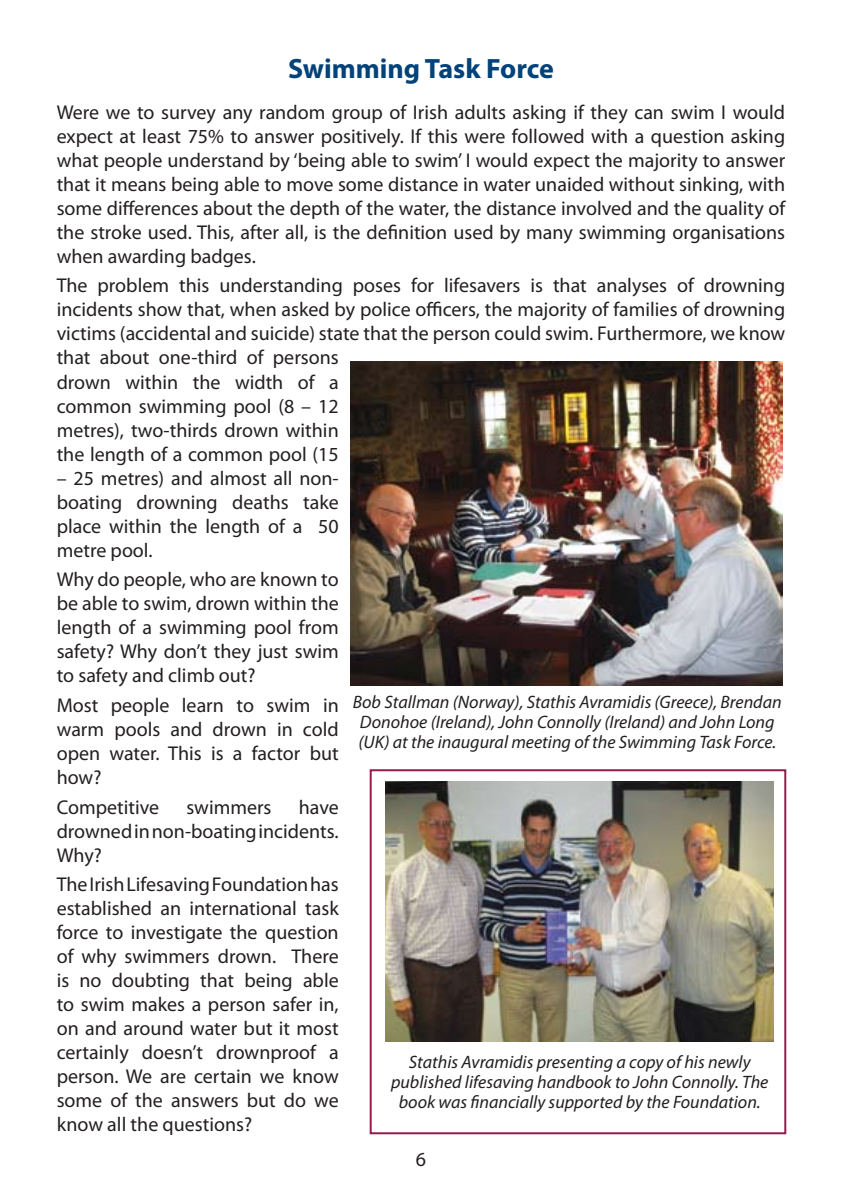
<style>
.page{position:relative;width:842px;height:1191px;background:#fff}
.page>*{position:absolute;margin:0;border:0;box-sizing:border-box;transform-origin:0 0}
.t1{font:700 28px "Myriad Pro";color:#00427a}
.t2{font:20px/24px "Myriad Pro";color:#231f20;text-align:justify}
.t3{font:italic 18px/20px "Myriad Pro";color:#231f20;text-align:center}
</style>
<div class="page">
<div style="left:370px;top:769px;width:416px;height:365px;border:2px solid #981a4d"></div>
<img style="left:386px;top:781px;width:388px;height:260px">
<img style="left:350px;top:361px;width:433px;height:325px">
<h1 class="t1" style="left:288px;top:50px;width:267px">Swimming Task Force</h1>
<p class="t2" style="left:57px;top:100px;width:730px">Were we to survey any random group of Irish adults asking if they can swim I would expect at least 75% to answer positively. If this were followed with a question asking what people understand by ‘being able to swim’ I would expect the majority to answer that it means being able to move some distance in water unaided without sinking, with some differences about the depth of the water, the distance involved and the quality of the stroke used. This, after all, is the definition used by many swimming organisations when awarding badges.</p>
<p class="t2" style="left:57px;top:273px;width:730px;text-align:left">The problem this understanding poses for lifesavers is that analyses of drowning incidents show that, when asked by police officers, the majority of families of drowning victims (accidental and suicide) state that the person could swim. Furthermore, we know that about one-third of persons<br>drown within the width of a<br>common swimming pool (8 – 12<br>metres), two-thirds drown within<br>the length of a common pool (15</p>
<p class="t2" style="left:57px;top:465px;width:284px">– 25 metres) and almost all non&shy;boating drowning deaths take place within the length of a 50 metre pool.</p>
<p class="t2" style="left:57px;top:567px;width:284px">Why do people, who are known to be able to swim, drown within the length of a swimming pool from safety? Why don’t they just swim to safety and climb out?</p>
<p class="t2" style="left:57px;top:693px;width:284px">Most people learn to swim in warm pools and drown in cold open water. This is a factor but how?</p>
<p class="t2" style="left:57px;top:794px;width:104px">Competitive</p>
<p class="t2" style="left:186px;top:794px;width:87px">swimmers</p>
<p class="t3" style="left:353px;top:692px;width:430px">Bob Stallman (Norway), Stathis Avramidis (Greece), Brendan<br>Donohoe (Ireland), John Connolly (Ireland) and John Long (UK) at the inaugural meeting of the Swimming Task Force.</p>
<p class="t2" style="left:57px;top:794px;width:284px;text-indent:242px">have drowned in non-boating incidents.<br>Why?</p>
<p class="t2" style="left:57px;top:872px;width:284px">The Irish Lifesaving Foundation has established an international task force to investigate the question of why swimmers drown. There is no doubting that being able to swim makes a person safer in, on and around water but it most certainly doesn’t drownproof a person. We are certain we know some of the answers but do we know all the questions?</p>
<p class="t3" style="left:391px;top:1052px;width:379px">Stathis Avramidis presenting a copy of his newly published lifesaving handbook to John Connolly. The book was financially supported by the Foundation.</p>
<p class="t2" style="left:416px;top:1147px;width:12px">6</p>
</div>
